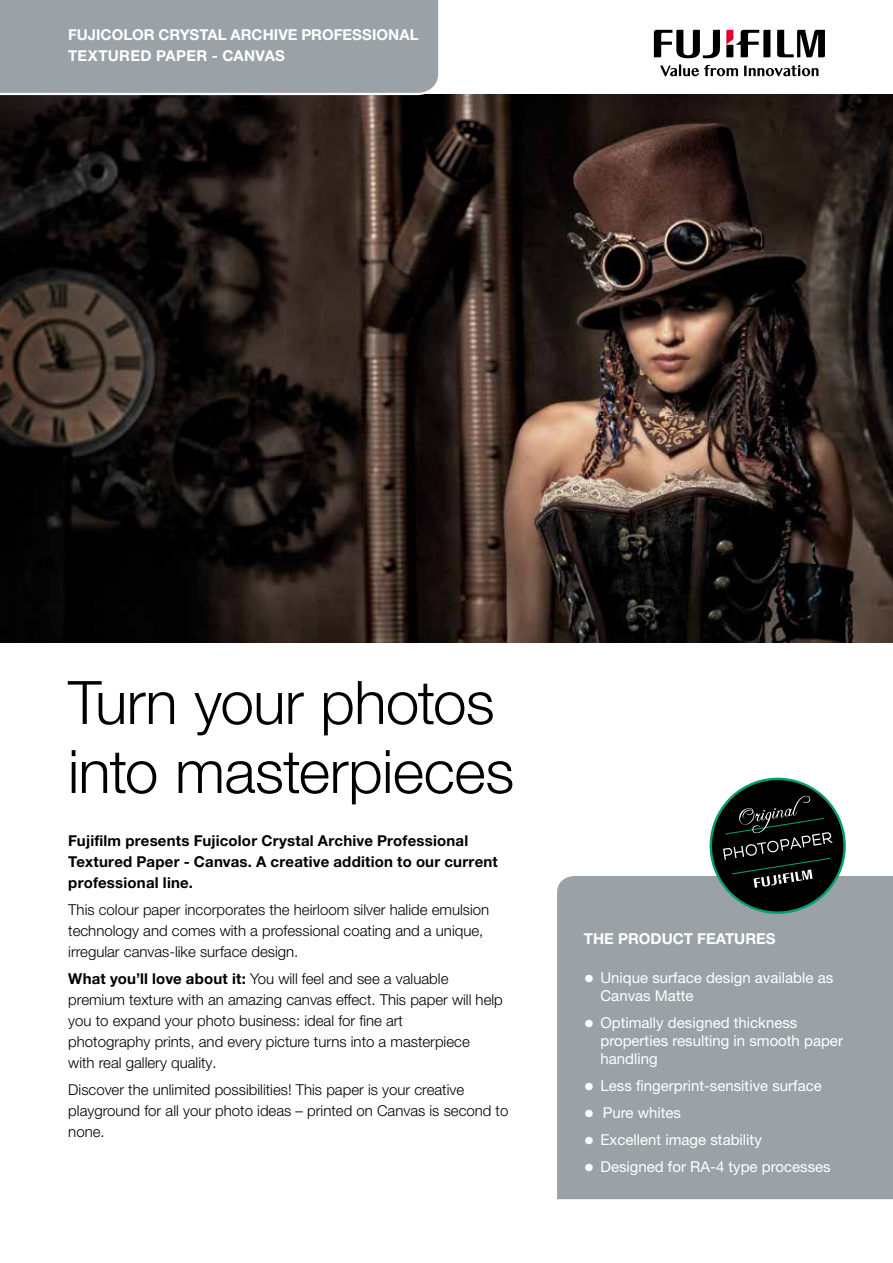
<style>
.page{position:relative;width:893px;height:1263px;background:#fff}
.page>*{position:absolute;margin:0;border:0;box-sizing:border-box;transform-origin:0 0}
.t1{font:300 60px/69px "Helvetica Neue LT Pro";letter-spacing:-.01em;color:#000}
.t2{font:300 15px/21px "Helvetica Neue LT Pro";color:#000}
.t3{font:15px/18px "Helvetica Neue LT Pro";color:#fff}
.t4{font:700 15px/21px "Helvetica Neue LT Pro";letter-spacing:.015em;color:#000}
.t5{font:700 15px/21px "Helvetica Neue LT Pro";color:#fff}
.s1{font-weight:700}
.s2{font-size:21px}
</style>
<div class="page">
<svg style="left:654px;top:30px;width:171px;height:46px"></svg>
<img style="left:0;top:95px;width:893px;height:547px">
<div style="left:557px;top:876px;width:336px;height:323px;background:#9aa2a7"></div>
<svg style="left:706px;top:777px;width:143px;height:140px"></svg>
<svg style="left:0;top:0;width:459px;height:96px;background:#9fa6ab"></svg>
<p class="t5" style="left:68px;top:24px;width:352px">FUJICOLOR CRYSTAL ARCHIVE PROFESSIONAL<br>TEXTURED PAPER - CANVAS</p>
<p class="t5" style="left:213px;top:45px;width:64px">CANVAS</p>
<h1 class="t1" style="left:68px;top:667px;width:448px">Turn your photos into masterpieces</h1>
<p class="t4" style="left:68px;top:830px;width:431px">Fujifilm presents Fujicolor Crystal Archive Professional<br>Textured Paper - Canvas. A creative addition to our current professional line.</p>
<p class="t2" style="left:68px;top:899px;width:422px">This colour paper incorporates the heirloom silver halide emulsion technology and comes with a professional coating and a unique, irregular canvas-like surface design.</p>
<p class="t2" style="left:68px;top:968px;width:436px"><span class="s1">What you’ll love about it:</span> You will feel and see a valuable premium texture with an amazing canvas effect. This paper will help you to expand your photo business: ideal for fine art<br>photography prints, and every picture turns into a masterpiece<br>with real gallery quality.</p>
<p class="t2" style="left:68px;top:1079px;width:442px">Discover the unlimited possibilities! This paper is your creative playground for all your photo ideas – printed on Canvas is second to none.</p>
<p class="t5" style="left:584px;top:928px;width:193px">THE PRODUCT FEATURES</p>
<p class="t3" style="left:600px;top:968px;width:234px;text-indent:-16px"><span class="s2">•</span> Unique surface design available as<br>Canvas Matte</p>
<p class="t3" style="left:600px;top:1013px;width:244px;text-indent:-16px"><span class="s2">•</span> Optimally designed thickness properties resulting in smooth paper handling</p>
<p class="t3" style="left:584px;top:1076px;width:239px"><span class="s2">•</span> Less fingerprint-sensitive surface</p>
<p class="t3" style="left:584px;top:1103px;width:99px"><span class="s2">•</span> Pure whites</p>
<p class="t3" style="left:584px;top:1130px;width:179px"><span class="s2">•</span> Excellent image stability</p>
<p class="t3" style="left:584px;top:1157px;width:248px"><span class="s2">•</span> Designed for RA-4 type processes</p>
</div>
